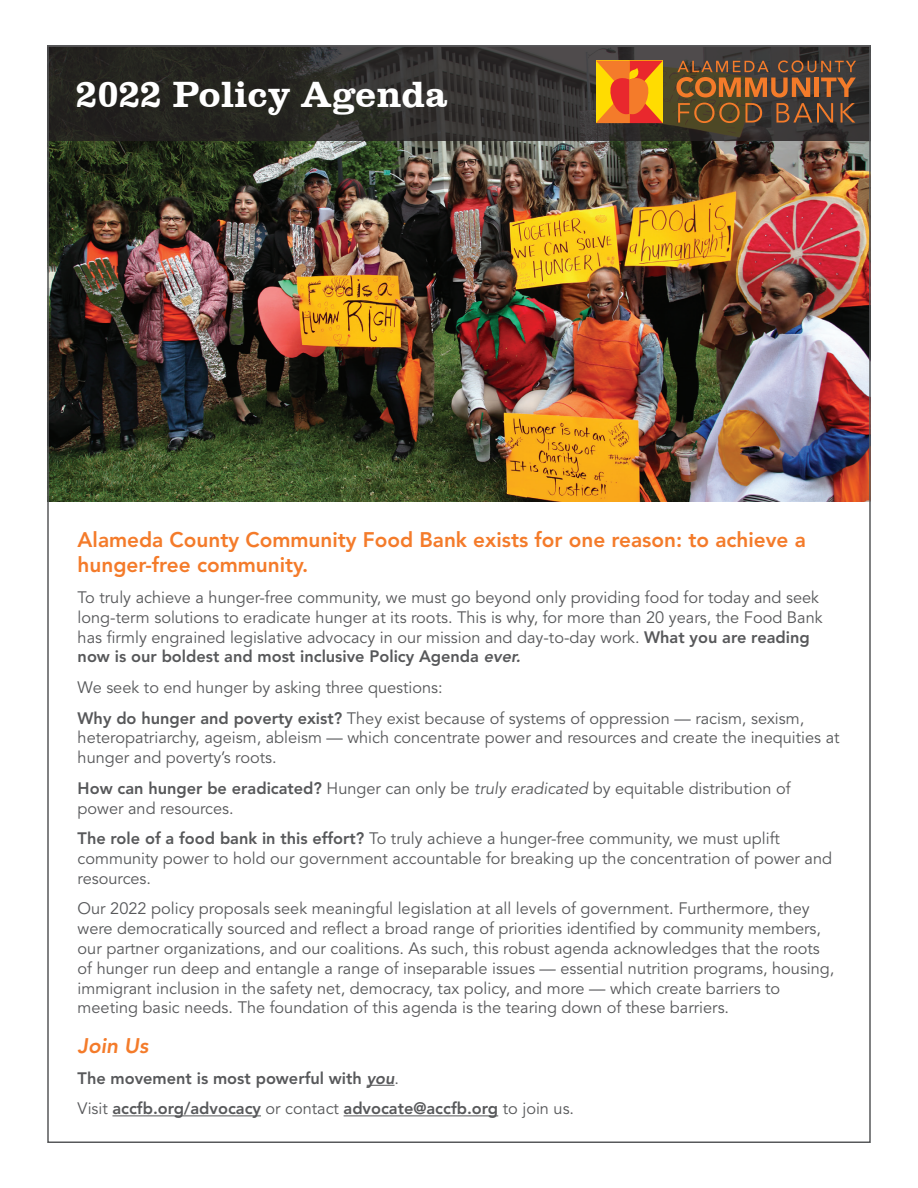
<style>
.page{position:relative;width:918px;height:1188px;background:#fff}
.page>*{position:absolute;margin:0;border:0;box-sizing:border-box;transform-origin:0 0}
.t1{font:37.5px "Clarendon";color:#fff}
.t2{font:800 21px/25.2px "Avenir LT Std";color:#f47b2a}
.t3{font:italic 800 21px "Avenir LT Std";color:#f47b2a}
.t4{font:16.5px/19.8px "Avenir LT Std";color:#57585a}
.t5{font:800 16.5px "Avenir LT Std";color:#57585a}
.s1{font-weight:800}
.s2{font-weight:800;font-style:italic}
.s3{font-style:italic}
.s4{font-weight:400}
</style>
<div class="page">
<img style="left:50px;top:140px;width:818px;height:361px">
<svg style="left:367px;top:1085px;width:28px;height:1px"></svg>
<hr style="left:112px;top:1115px;width:149px;height:1px;background:#57585a">
<hr style="left:344px;top:1115px;width:154px;height:1px;background:#57585a">
<svg style="left:50px;top:48px;width:818px;height:92px;background:#302e2a"></svg>
<svg style="left:678px;top:103px;width:62px;height:20px"></svg>
<svg style="left:746px;top:103px;width:16px;height:20px"></svg>
<svg style="left:777px;top:103px;width:56px;height:20px"></svg>
<svg style="left:841px;top:103px;width:14px;height:20px"></svg>
<svg style="left:676px;top:60px;width:180px;height:37px;background:#7f5331"></svg>
<svg style="left:596px;top:61px;width:67px;height:62px;background:#f4841c"></svg>
<p class="t1" style="left:76px;top:74px;width:373px">2022 Policy Agenda</p>
<p class="t2" style="left:78px;top:527px;width:730px">Alameda County Community Food Bank exists for one reason: to achieve a hunger-free community.</p>
<p class="t4" style="left:78px;top:588px;width:747px">To truly achieve a hunger-free community, we must go beyond only providing food for today and seek long-term solutions to eradicate hunger at its roots. This is why, for more than 20 years, the Food Bank has firmly engrained legislative advocacy in our mission and day-to-day work. <span class="s1">What you are reading now is our boldest and most inclusive Policy Agenda</span> <span class="s2">ever.</span></p>
<p class="t4" style="left:78px;top:678px;width:367px">We seek to end hunger by asking three questions:</p>
<p class="t4" style="left:78px;top:709px;width:763px"><span class="s1">Why do hunger and poverty exist?</span> They exist because of systems of oppression — racism, sexism, heteropatriarchy, ageism, ableism — which concentrate power and resources and create the inequities at hunger and poverty’s roots.</p>
<p class="t4" style="left:78px;top:779px;width:714px"><span class="s1">How can hunger be eradicated?</span> Hunger can only be <span class="s3">truly eradicated</span> by equitable distribution of power and resources.</p>
<p class="t4" style="left:78px;top:829px;width:756px"><span class="s1">The role of a food bank in this effort?</span> To truly achieve a hunger-free community, we must uplift community power to hold our government accountable for breaking up the concentration of power and resources.</p>
<p class="t4" style="left:78px;top:899px;width:758px">Our 2022 policy proposals seek meaningful legislation at all levels of government. Furthermore, they were democratically sourced and reflect a broad range of priorities identified by community members, our partner organizations, and our coalitions. As such, this robust agenda acknowledges that the roots of hunger run deep and entangle a range of inseparable issues — essential nutrition programs, housing, immigrant inclusion in the safety net, democracy, tax policy, and more — which create barriers to meeting basic needs. The foundation of this agenda is the tearing down of these barriers.</p>
<p class="t3" style="left:78px;top:1033px;width:72px">Join Us</p>
<p class="t5" style="left:78px;top:1068px;width:323px">The movement is most powerful with <span class="s3">you</span><span class="s4">.</span></p>
<p class="t5" style="left:78px;top:1099px;width:498px"><span class="s4">Visit</span> accfb.org/advocacy <span class="s4">or contact</span> advocate@accfb.org <span class="s4">to join us.</span></p>
</div>
